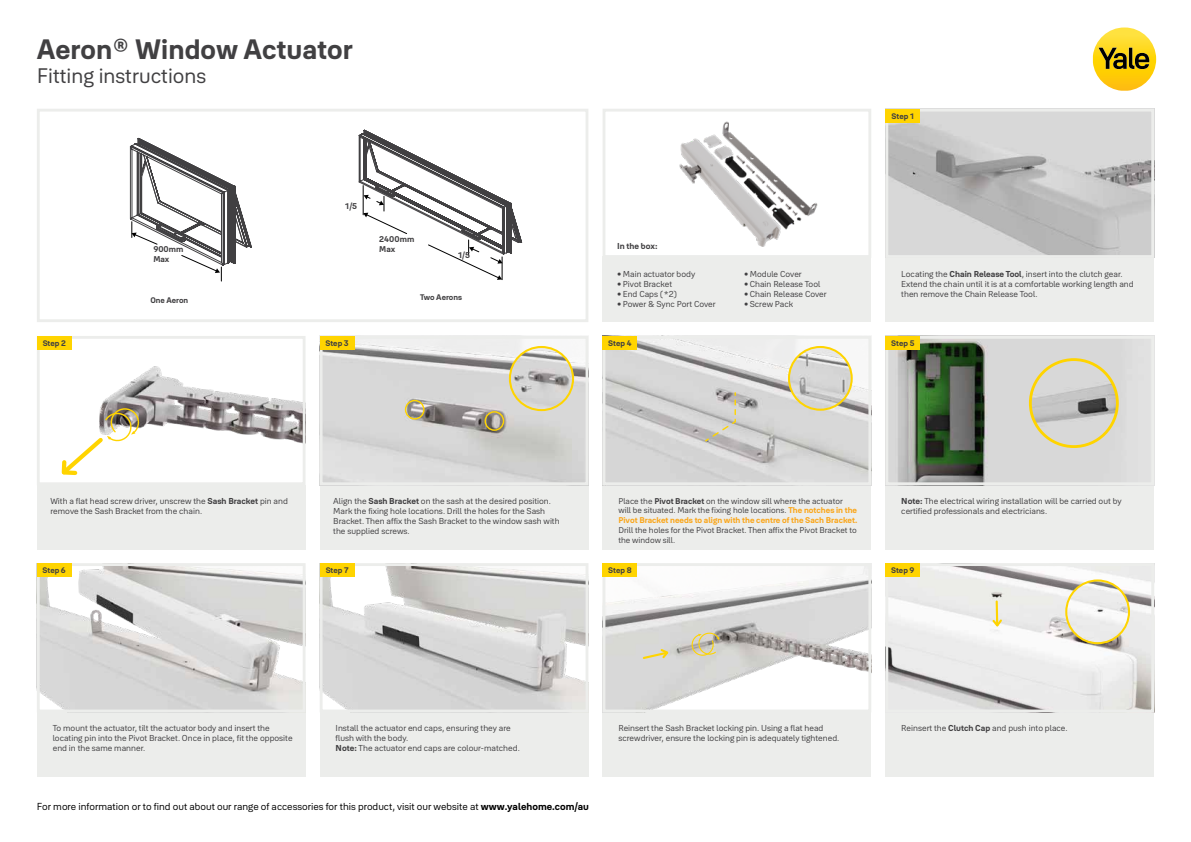
<style>
.page{position:relative;width:1191px;height:842px;background:#fff}
.page>*{position:absolute;margin:0;border:0;box-sizing:border-box;transform-origin:0 0}
.t1{font:700 27.6px "Yale Solis";color:#414042}
.t2{font:20.7px "Yale Solis";color:#414042}
.t3{font:10px "Yale Solis";color:#000}
.t4{font:8.5px/10px "Yale Solis";color:#414042}
.t5{font:700 8.5px "Yale Solis";color:#414042}
.t6{font:8.3px/9.8px "Yale Solis";color:#414042}
.t7{font:700 8.3px/9.9px "Yale Solis";color:#414042}
.t8{font:700 8px "Yale Solis";color:#414042}
.s1{font-weight:700}
.s2{font-weight:700;color:#faa61a}
</style>
<div class="page">
<div style="left:885px;top:257px;width:269px;height:65px;background:#ecedeb"></div>
<div style="left:602px;top:257px;width:269px;height:65px;background:#ecedeb"></div>
<div style="left:885px;top:484px;width:269px;height:65px;background:#ecedeb"></div>
<div style="left:37px;top:711px;width:268px;height:65px;background:#ecedeb"></div>
<div style="left:602px;top:711px;width:269px;height:65px;background:#ecedeb"></div>
<div style="left:885px;top:711px;width:269px;height:65px;background:#ecedeb"></div>
<div style="left:320px;top:711px;width:268px;height:65px;background:#ecedeb"></div>
<div style="left:602px;top:484px;width:269px;height:65px;background:#ecedeb"></div>
<div style="left:37px;top:485px;width:268px;height:64px;background:#ecedeb"></div>
<div style="left:320px;top:485px;width:268px;height:64px;background:#ecedeb"></div>
<img style="left:889px;top:113px;width:261px;height:141px">
<div style="left:885px;top:109px;width:269px;height:149px;border:3px solid #ecedeb"></div>
<img style="left:679px;top:121px;width:139px;height:126px">
<div style="left:602px;top:109px;width:269px;height:149px;border:3px solid #ecedeb"></div>
<div style="left:37px;top:109px;width:551px;height:213px;border:3px solid #ecedeb"></div>
<img style="left:889px;top:340px;width:261px;height:141px">
<div style="left:885px;top:336px;width:269px;height:149px;border:3px solid #ecedeb"></div>
<img style="left:41px;top:567px;width:260px;height:141px">
<div style="left:37px;top:563px;width:268px;height:149px;border:3px solid #ecedeb"></div>
<img style="left:606px;top:567px;width:261px;height:141px">
<div style="left:602px;top:563px;width:269px;height:149px;border:3px solid #ecedeb"></div>
<img style="left:889px;top:567px;width:261px;height:141px">
<div style="left:885px;top:563px;width:269px;height:149px;border:3px solid #ecedeb"></div>
<img style="left:324px;top:567px;width:260px;height:141px">
<div style="left:320px;top:563px;width:268px;height:149px;border:3px solid #ecedeb"></div>
<img style="left:606px;top:340px;width:261px;height:141px">
<div style="left:602px;top:336px;width:269px;height:149px;border:3px solid #ecedeb"></div>
<img style="left:101px;top:366px;width:200px;height:77px">
<div style="left:37px;top:336px;width:268px;height:149px;border:3px solid #ecedeb"></div>
<img style="left:324px;top:340px;width:260px;height:141px">
<div style="left:320px;top:336px;width:268px;height:149px;border:3px solid #ecedeb"></div>
<div style="left:885px;top:109px;width:35px;height:14px;background:#ffd400"></div>
<div style="left:885px;top:336px;width:35px;height:14px;background:#ffd400"></div>
<div style="left:37px;top:563px;width:35px;height:14px;background:#ffd400"></div>
<div style="left:602px;top:563px;width:35px;height:14px;background:#ffd400"></div>
<div style="left:885px;top:563px;width:35px;height:14px;background:#ffd400"></div>
<div style="left:320px;top:563px;width:34px;height:14px;background:#ffd400"></div>
<div style="left:602px;top:336px;width:35px;height:14px;background:#ffd400"></div>
<div style="left:37px;top:336px;width:35px;height:14px;background:#ffd400"></div>
<div style="left:320px;top:336px;width:34px;height:14px;background:#ffd400"></div>
<div style="left:484px;top:411px;width:20px;height:20px;border:1px solid #ffd400;border-radius:50%"></div>
<div style="left:405px;top:400px;width:19px;height:20px;border:1px solid #ffd400;border-radius:50%"></div>
<img style="left:1030px;top:360px;width:87px;height:87px;border-radius:43px">
<div style="left:1029px;top:358px;width:89px;height:90px;border:3px solid #ffd400;border-radius:50%"></div>
<svg style="left:130px;top:138px;width:122px;height:143px"></svg>
<svg style="left:691px;top:632px;width:29px;height:25px"></svg>
<svg style="left:359px;top:130px;width:163px;height:150px"></svg>
<svg style="left:61px;top:407px;width:79px;height:68px"></svg>
<img style="left:1066px;top:580px;width:63px;height:63px;border-radius:31px">
<div style="left:1065px;top:579px;width:65px;height:65px;border:2px solid #ffd400;border-radius:50%"></div>
<svg style="left:990px;top:599px;width:14px;height:30px"></svg>
<svg style="left:641px;top:647px;width:29px;height:13px"></svg>
<img style="left:1093px;top:27px;width:63px;height:64px">
<img style="left:1098px;top:48px;width:18px;height:21px">
<img style="left:1113px;top:53px;width:13px;height:16px">
<img style="left:1134px;top:53px;width:15px;height:16px">
<img style="left:1128px;top:48px;width:6px;height:21px">
<img style="left:510px;top:347px;width:63px;height:63px;border-radius:32px">
<div style="left:509px;top:346px;width:65px;height:65px;border:2px solid #ffd400;border-radius:50%"></div>
<img style="left:789px;top:347px;width:62px;height:63px;border-radius:31px">
<div style="left:788px;top:346px;width:64px;height:65px;border:2px solid #ffd400;border-radius:50%"></div>
<svg style="left:704px;top:391px;width:32px;height:52px;background:#c8c6bf"></svg>
<h1 class="t1" style="left:37px;top:32px;width:317px">Aeron® Window Actuator</h1>
<h2 class="t2" style="left:37px;top:63px;width:171px">Fitting instructions</h2>
<p class="t7" style="left:153px;top:244px;width:32px">900mm<br>Max</p>
<p class="t8" style="left:150px;top:296px;width:39px">One Aeron</p>
<p class="t7" style="left:345px;top:200px;width:13px">1/5</p>
<p class="t7" style="left:379px;top:234px;width:37px">2400mm<br>Max</p>
<p class="t7" style="left:458px;top:250px;width:13px">1/5</p>
<p class="t8" style="left:420px;top:292px;width:44px">Two Aerons</p>
<p class="t5" style="left:617px;top:241px;width:42px">In the box:</p>
<p class="t4" style="left:617px;top:268px;width:80px">• Main actuator body</p>
<p class="t4" style="left:617px;top:278px;width:57px">• Pivot Bracket</p>
<p class="t4" style="left:617px;top:288px;width:62px">• End Caps (*2)</p>
<p class="t4" style="left:617px;top:298px;width:100px">• Power &amp; Sync Port Cover</p>
<p class="t8" style="left:43px;top:338px;width:25px">Step 2</p>
<p class="t8" style="left:325px;top:338px;width:25px">Step 3</p>
<p class="t8" style="left:608px;top:338px;width:25px">Step 4</p>
<p class="t4" style="left:744px;top:268px;width:59px">• Module Cover</p>
<p class="t4" style="left:744px;top:278px;width:78px">• Chain Release Tool</p>
<p class="t4" style="left:744px;top:288px;width:84px">• Chain Release Cover</p>
<p class="t4" style="left:744px;top:298px;width:51px">• Screw Pack</p>
<p class="t8" style="left:891px;top:111px;width:24px">Step 1</p>
<p class="t4" style="left:901px;top:268px;width:234px">Locating the <span class="s1">Chain Release Tool</span>, insert into the clutch gear.<br>Extend the chain until it is at a comfortable working length and then remove the Chain Release Tool.</p>
<p class="t8" style="left:891px;top:338px;width:25px">Step 5</p>
<p class="t4" style="left:50px;top:496px;width:239px">With a flat head screw driver, unscrew the <span class="s1">Sash Bracket</span> pin and remove the Sash Bracket from the chain.</p>
<p class="t4" style="left:333px;top:496px;width:228px">Align the <span class="s1">Sash Bracket</span> on the sash at the desired position.<br>Mark the fixing hole locations. Drill the holes for the Sash Bracket. Then affix the Sash Bracket to the window sash with the supplied screws.</p>
<p class="t6" style="left:618px;top:496px;width:240px">Place the <span class="s1">Pivot Bracket</span> on the window sill where the actuator will be situated. Mark the fixing hole locations. <span class="s2">The notches in the<br>Pivot Bracket needs to align with the centre of the Sach Bracket.</span></p>
<p class="t6" style="left:618px;top:525px;width:240px">Drill the holes for the Pivot Bracket. Then affix the Pivot Bracket to the window sill.</p>
<p class="t4" style="left:901px;top:496px;width:222px"><span class="s1">Note:</span> The electrical wiring installation will be carried out by certified professionals and electricians.</p>
<p class="t8" style="left:43px;top:565px;width:25px">Step 6</p>
<p class="t8" style="left:326px;top:565px;width:24px">Step 7</p>
<p class="t8" style="left:608px;top:565px;width:25px">Step 8</p>
<p class="t8" style="left:891px;top:565px;width:25px">Step 9</p>
<p class="t4" style="left:53px;top:723px;width:241px">To mount the actuator, tilt the actuator body and insert the locating pin into the Pivot Bracket. Once in place, fit the opposite end in the same manner.</p>
<p class="t4" style="left:618px;top:723px;width:222px">Reinsert the Sash Bracket locking pin. Using a flat head screwdriver, ensure the locking pin is adequately tightened.</p>
<p class="t4" style="left:335px;top:723px;width:177px">Install the actuator end caps, ensuring they are</p>
<p class="t4" style="left:901px;top:723px;width:168px">Reinsert the <span class="s1">Clutch Cap</span> and push into place.</p>
<p class="t4" style="left:335px;top:733px;width:186px">flush with the body.<br><span class="s1">Note:</span> The actuator end caps are colour-matched.</p>
<p class="t3" style="left:37px;top:800px;width:553px">For more information or to find out about our range of accessories for this product, visit our website at <span class="s1">www.yalehome.com/au</span></p>
</div>
